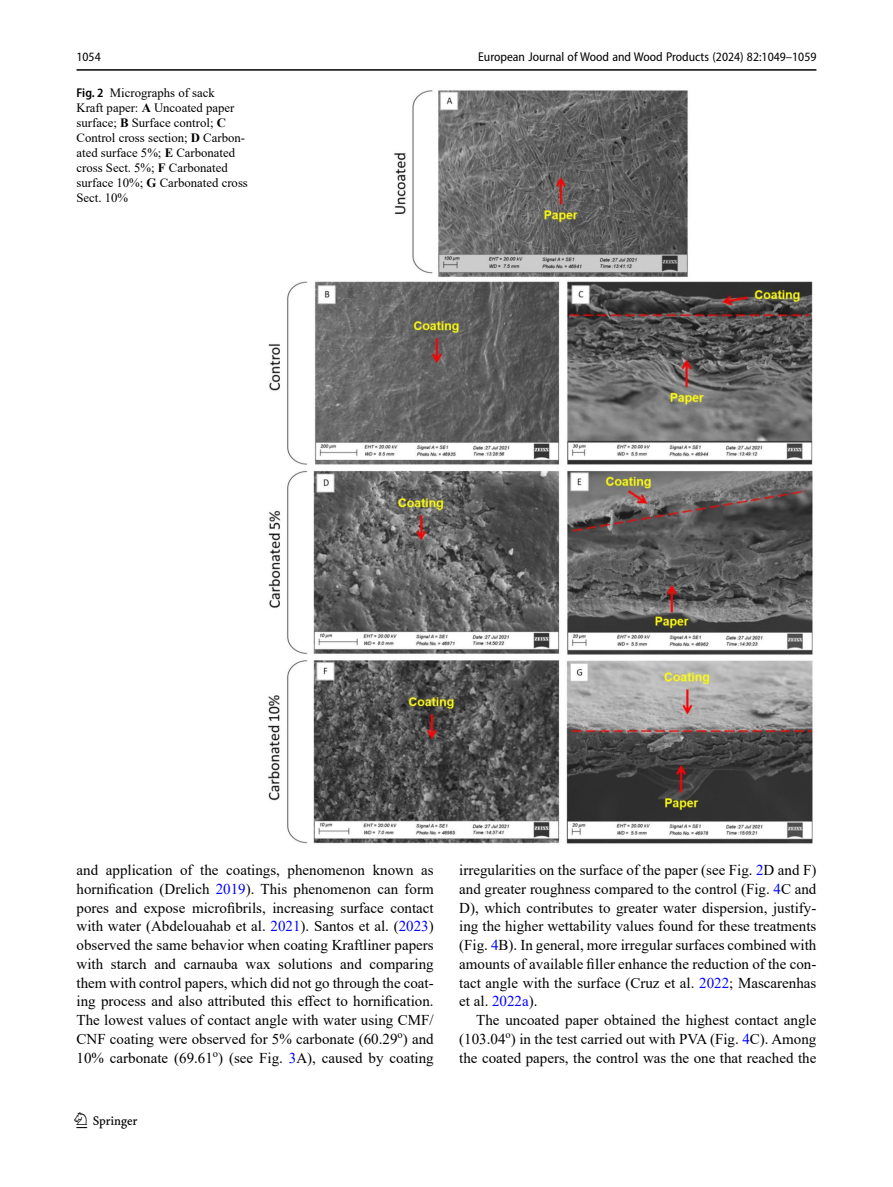
<style>
.page{position:relative;width:893px;height:1187px;background:#fff}
.page>*{position:absolute;margin:0;border:0;box-sizing:border-box;transform-origin:0 0}
.t1{font:22.5px "Springnew";color:#000}
.Body_Text{font:15px/18.8px "Times New Roman";color:#000;text-align:justify}
.Body_Text_Indent{font:15px/18.8px "Times New Roman";color:#000;text-align:justify}
.Figure_Caption_Side{font:12.75px/15px "Times New Roman";color:#000}
.t2{font:semi-condensed 12.75px "Myriad Pro";color:#000}
.s1{font-family:"Myriad Pro";font-weight:600;font-stretch:semi-condensed}
.s2{font-weight:700}
.s3{color:#00f}
</style>
<div class="page">
<hr style="left:77px;top:69px;width:739px;height:2px;background:#000">
<img style="left:268px;top:90px;width:546px;height:754px">
<p class="t2" style="left:77px;top:49px;width:26px">1054</p>
<p class="Figure_Caption_Side" style="left:77px;top:84px;width:173px"><span class="s1">Fig. 2</span> Micrographs of sack<br>Kraft paper: <span class="s2">A</span> Uncoated paper surface; <span class="s2">B</span> Surface control; <span class="s2">C<br></span>Control cross section; <span class="s2">D</span> Carbon&shy;ated surface 5%; <span class="s2">E</span> Carbonated cross Sect. 5%; <span class="s2">F</span> Carbonated surface 10%; <span class="s2">G</span> Carbonated cross<br>Sect. 10%</p>
<p class="t2" style="left:478px;top:49px;width:340px">European Journal of Wood and Wood Products (2024) 82:1049–1059</p>
<p class="Body_Text" style="left:77px;top:860px;width:359px">and application of the coatings, phenomenon known as hornification (Drelich <span class="s3">2019</span>). This phenomenon can form pores and expose microfibrils, increasing surface contact with water (Abdelouahab et al. <span class="s3">2021</span>). Santos et al. (<span class="s3">2023</span>) observed the same behavior when coating Kraftliner papers with starch and carnauba wax solutions and comparing them with control papers, which did not go through the coat&shy;ing process and also attributed this effect to hornification.<br>The lowest values of contact angle with water using CMF/ CNF coating were observed for 5% carbonate (60.29<sup>o</sup>) and 10% carbonate (69.61<sup>o</sup>) (see Fig. <span class="s3">3</span>A), caused by coating</p>
<h1 class="t1" style="left:77px;top:1107px;width:63px">1 3</h1>
<p class="Body_Text" style="left:459px;top:860px;width:359px">irregularities on the surface of the paper (see Fig. <span class="s3">2</span>D and F) and greater roughness compared to the control (Fig. <span class="s3">4</span>C and D), which contributes to greater water dispersion, justify&shy;ing the higher wettability values found for these treatments (Fig. <span class="s3">4</span>B). In general, more irregular surfaces combined with amounts of available filler enhance the reduction of the con&shy;tact angle with the surface (Cruz et al. <span class="s3">2022</span>; Mascarenhas et al. <span class="s3">2022a</span>).</p>
<p class="Body_Text_Indent" style="left:459px;top:1010px;width:359px;text-indent:17px">The uncoated paper obtained the highest contact angle (103.04<sup>o</sup>) in the test carried out with PVA (Fig. <span class="s3">4</span>C). Among the coated papers, the control was the one that reached the</p>
</div>
